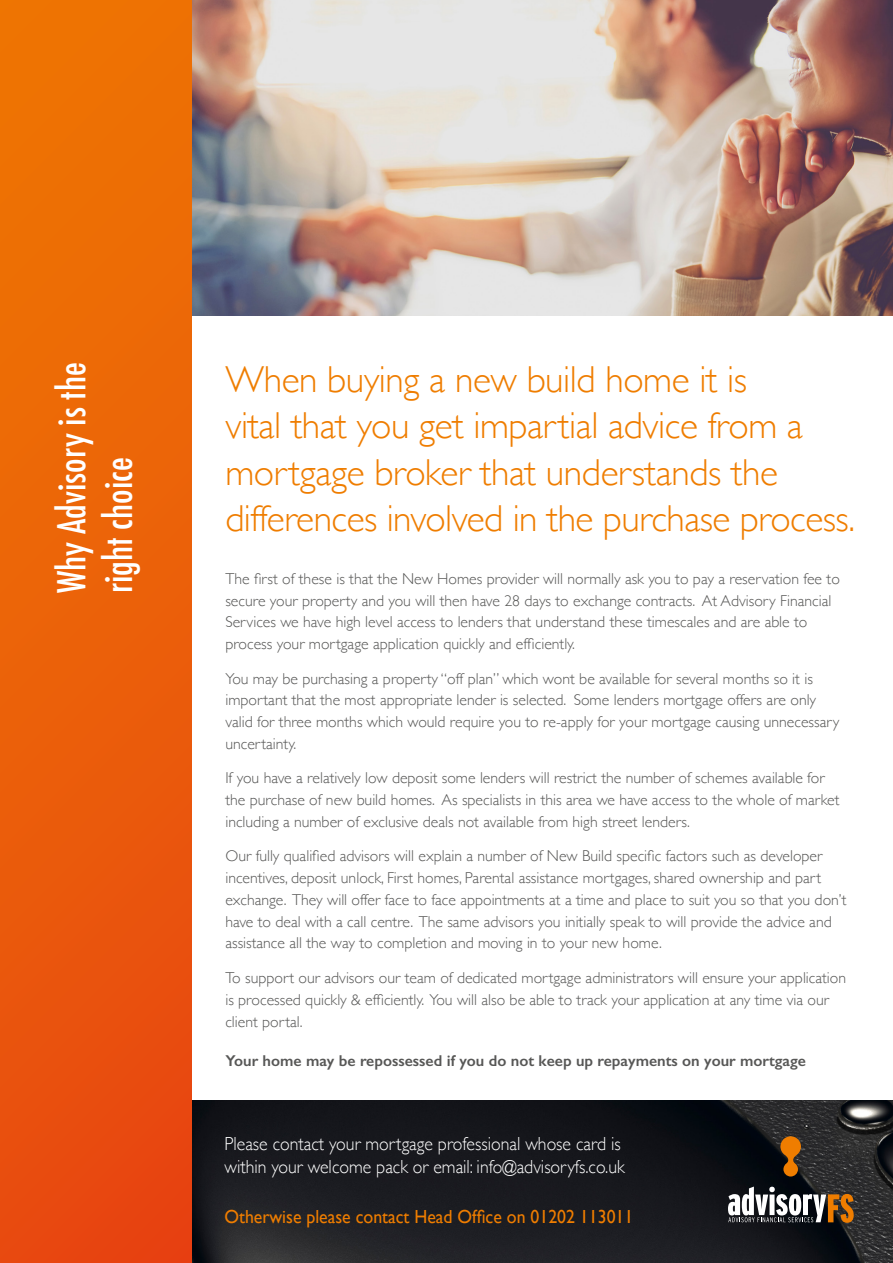
<style>
.page{position:relative;width:893px;height:1263px;background:#fff}
.page>*{position:absolute;margin:0;border:0;box-sizing:border-box;transform-origin:0 0}
.t1{font:300 37.5px/46.5px "Gill Sans";letter-spacing:-.01em;color:#ef7d00}
.t2{font:500 condensed 37.5px/46.5px "Futura";color:#fff}
.t3{font:300 18.9px/22.6px "Gill Sans";color:#fff;scale:.94 1}
.t4{font:18.9px "Gill Sans";color:#ef7d00;scale:.94 1}
.t5{font:300 15.75px/21.8px "Gill Sans";color:#575756}
.t6{font:600 15.75px "Gill Sans";color:#575756}
</style>
<div class="page">
<img style="left:191px;top:1100px;width:702px;height:163px">
<img style="left:191px;top:0;width:702px;height:316px">
<svg style="left:780px;top:1136px;width:21px;height:40px"></svg>
<svg style="left:728px;top:1186px;width:126px;height:37px"></svg>
<div style="left:0;top:0;width:191px;height:1263px;background:linear-gradient(to bottom,#ee7602,#e84811)"></div>
<h1 class="t2" style="left:49px;top:593px;width:232px;rotate:-90deg">Why Advisory is the right choice</h1>
<h1 class="t1" style="left:225px;top:354px;width:631px">When buying a new build home it is<br>vital that you get impartial advice from a mortgage broker that understands the differences involved in the purchase process.</h1>
<p class="t5" style="left:225px;top:567px;width:616px">The first of these is that the New Homes provider will normally ask you to pay a reservation fee to secure your property and you will then have 28 days to exchange contracts. At Advisory Financial Services we have high level access to lenders that understand these timescales and are able to process your mortgage application quickly and efficiently.</p>
<p class="t5" style="left:225px;top:667px;width:615px">You may be purchasing a property “off plan” which wont be available for several months so it is important that the most appropriate lender is selected. Some lenders mortgage offers are only valid for three months which would require you to re-apply for your mortgage causing unnecessary uncertainty.</p>
<p class="t5" style="left:225px;top:767px;width:616px">If you have a relatively low deposit some lenders will restrict the number of schemes available for the purchase of new build homes. As specialists in this area we have access to the whole of market including a number of exclusive deals not available from high street lenders.</p>
<p class="t5" style="left:225px;top:845px;width:623px">Our fully qualified advisors will explain a number of New Build specific factors such as developer incentives, deposit unlock, First homes, Parental assistance mortgages, shared ownership and part exchange. They will offer face to face appointments at a time and place to suit you so that you don’t have to deal with a call centre. The same advisors you initially speak to will provide the advice and assistance all the way to completion and moving in to your new home.</p>
<p class="t5" style="left:225px;top:966px;width:622px">To support our advisors our team of dedicated mortgage administrators will ensure your application is processed quickly &amp; efficiently. You will also be able to track your application at any time via our client portal.</p>
<p class="t6" style="left:225px;top:1051px;width:582px">Your home may be repossessed if you do not keep up repayments on your mortgage</p>
<p class="t3" style="left:224px;top:1132px;width:427px">Please contact your mortgage professional whose card is within your welcome pack or email: info@advisoryfs.co.uk</p>
<p class="t4" style="left:224px;top:1206px;width:437px">Otherwise please contact Head Office on 01202 113011</p>
</div>
